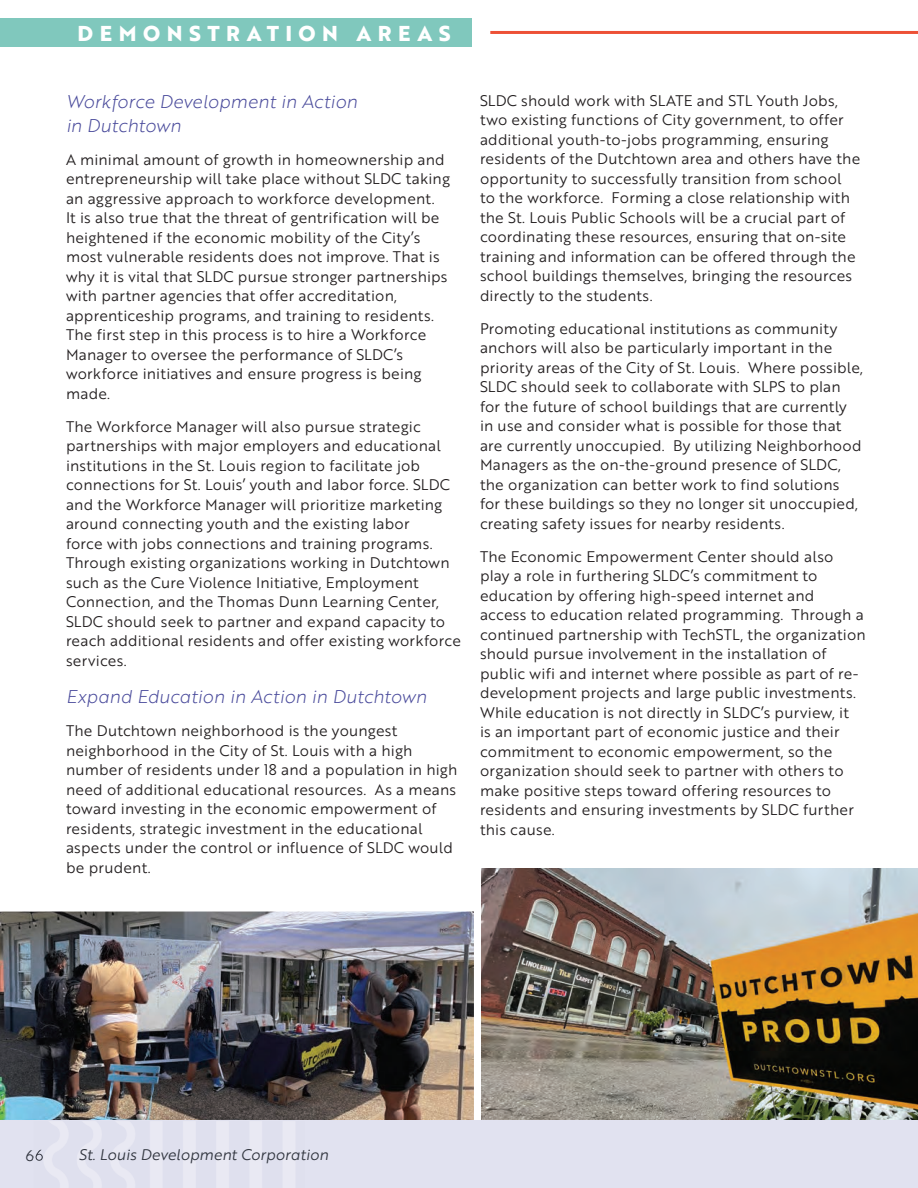
<style>
.page{position:relative;width:918px;height:1188px;background:#fff}
.page>*{position:absolute;margin:0;border:0;box-sizing:border-box;transform-origin:0 0}
.t1{font:700 21px "Brother 1816 Extra";letter-spacing:.31em;color:#fff}
.t2{font:18px/24px "Brother 1816 Light Italic";color:#494a9b}
.t3{font:15px/19.5px "Brother 1816 Book";letter-spacing:.015em;color:#231f20}
.t4{font:15px "Brother 1816 Book Italic";color:#323640}
.t5{font:15px "Brother 1816 Book";color:#323640}
</style>
<div class="page">
<img style="left:482px;top:868px;width:436px;height:252px">
<img style="left:0;top:912px;width:474px;height:208px">
<hr style="left:490px;top:31px;width:428px;height:3px;background:#ed5136">
<div style="left:0;top:1120px;width:918px;height:68px;background:#e1e2f0"></div>
<svg style="left:35px;top:1150px;width:8px;height:11px"></svg>
<div style="left:0;top:19px;width:471px;height:28px;background:#80c8bd"></div>
<h1 class="t1" style="left:78px;top:17px;width:375px">DEMONSTRATION AREAS</h1>
<p class="t2" style="left:66px;top:89px;width:293px">Workforce Development in Action in Dutchtown</p>
<p class="t3" style="left:66px;top:149px;width:386px">A minimal amount of growth in homeownership and entrepreneurship will take place without SLDC taking an aggressive approach to workforce development.<br>It is also true that the threat of gentrification will be heightened if the economic mobility of the City’s most vulnerable residents does not improve. That is why it is vital that SLDC pursue stronger partnerships with partner agencies that offer accreditation, apprenticeship programs, and training to residents.<br>The first step in this process is to hire a Workforce Manager to oversee the performance of SLDC’s workforce initiatives and ensure progress is being made.</p>
<p class="t3" style="left:66px;top:416px;width:396px">The Workforce Manager will also pursue strategic partnerships with major employers and educational institutions in the St. Louis region to facilitate job connections for St. Louis’ youth and labor force. SLDC and the Workforce Manager will prioritize marketing around connecting youth and the existing labor<br>force with jobs connections and training programs.<br>Through existing organizations working in Dutchtown such as the Cure Violence Initiative, Employment Connection, and the Thomas Dunn Learning Center, SLDC should seek to partner and expand capacity to reach additional residents and offer existing workforce services.</p>
<p class="t2" style="left:66px;top:684px;width:362px">Expand Education in Action in Dutchtown</p>
<p class="t3" style="left:66px;top:721px;width:393px">The Dutchtown neighborhood is the youngest neighborhood in the City of St. Louis with a high number of residents under 18 and a population in high need of additional educational resources. As a means toward investing in the economic empowerment of residents, strategic investment in the educational aspects under the control or influence of SLDC would be prudent.</p>
<p class="t3" style="left:480px;top:90px;width:382px">SLDC should work with SLATE and STL Youth Jobs, two existing functions of City government, to offer additional youth-to-jobs programming, ensuring residents of the Dutchtown area and others have the opportunity to successfully transition from school to the workforce. Forming a close relationship with the St. Louis Public Schools will be a crucial part of coordinating these resources, ensuring that on-site training and information can be offered through the school buildings themselves, bringing the resources directly to the students.</p>
<p class="t3" style="left:480px;top:318px;width:385px">Promoting educational institutions as community anchors will also be particularly important in the priority areas of the City of St. Louis. Where possible, SLDC should seek to collaborate with SLPS to plan for the future of school buildings that are currently in use and consider what is possible for those that are currently unoccupied. By utilizing Neighborhood Managers as the on-the-ground presence of SLDC, the organization can better work to find solutions for these buildings so they no longer sit unoccupied, creating safety issues for nearby residents.</p>
<p class="t3" style="left:480px;top:546px;width:387px">The Economic Empowerment Center should also play a role in furthering SLDC’s commitment to education by offering high-speed internet and<br>access to education related programming. Through a continued partnership with TechSTL, the organization should pursue involvement in the installation of public wifi and internet where possible as part of re&shy;development projects and large public investments.<br>While education is not directly in SLDC’s purview, it<br>is an important part of economic justice and their commitment to economic empowerment, so the organization should seek to partner with others to make positive steps toward offering resources to residents and ensuring investments by SLDC further this cause.</p>
<p class="t5" style="left:25px;top:1144px;width:20px">66</p>
<p class="t4" style="left:79px;top:1144px;width:251px">St. Louis Development Corporation</p>
</div>
